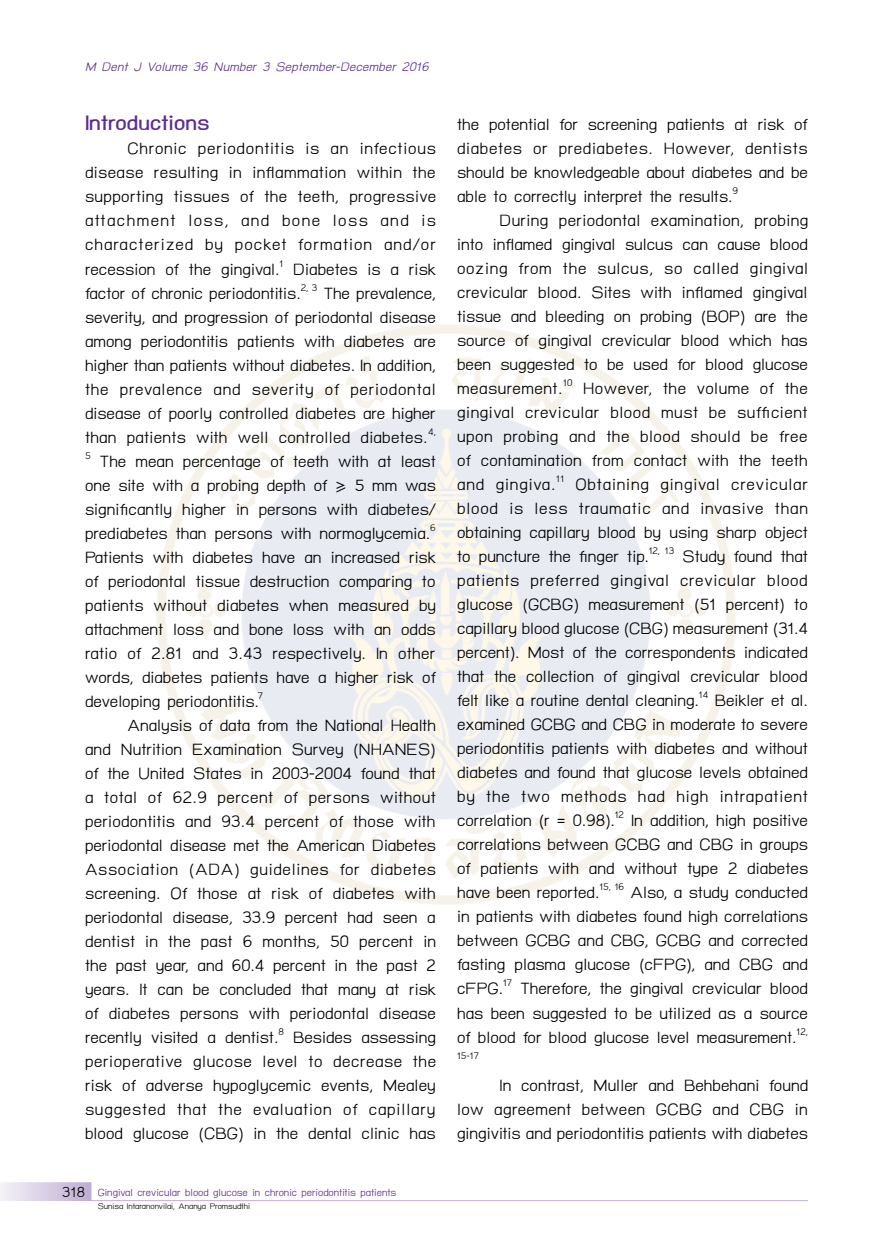
<style>
.page{position:relative;width:893px;height:1251px;background:#fff}
.page>*{position:absolute;margin:0;border:0;box-sizing:border-box;transform-origin:0 0}
.t1{font:700 30px "TH Baijam";color:#5c2d91}
.t2{font:24px/24px "TH Baijam";color:#000;text-align:justify}
.t3{font:italic 18px "TH Baijam";letter-spacing:.015em;color:#5c2d91}
.t4{font:15px "TH Baijam";color:#5c2d91}
.t5{font:13.95px "TH Baijam";color:#000}
.t6{font:12px "TH Baijam";color:#000}
.s1{font-size:21px;color:#000}
</style>
<div class="page">
<svg style="left:0;top:1182px;width:91px;height:18px;background:#dacfe5"></svg>
<hr style="left:91px;top:1199px;width:717px;height:1px;background:#5c2d91">
<p class="t3" style="left:85px;top:57px;width:345px">M Dent J Volume 36 Number 3 September-December 2016</p>
<p class="t1" style="left:85px;top:106px;width:126px">Introductions</p>
<p class="t2" style="left:85px;top:136px;width:353px;text-indent:43px">Chronic periodontitis is an infectious disease resulting in inflammation within the supporting tissues of the teeth, progressive attachment loss, and bone loss and is characterized by pocket formation and/or recession of the gingival.<sup>1</sup> Diabetes is a risk factor of chronic periodontitis.<sup>2,</sup> <sup>3</sup> The prevalence, severity, and progression of periodontal disease among periodontitis patients with diabetes are higher than patients without diabetes. In addition, the prevalence and severity of periodontal disease of poorly controlled diabetes are higher than patients with well controlled diabetes.<sup>4, 5</sup> The mean percentage of teeth with at least one site with a probing depth of ≥ 5 mm was significantly higher in persons with diabetes/ prediabetes than persons with normoglycemia.<sup>6<br></sup>Patients with diabetes have an increased risk of periodontal tissue destruction comparing to patients without diabetes when measured by attachment loss and bone loss with an odds ratio of 2.81 and 3.43 respectively. In other words, diabetes patients have a higher risk of developing periodontitis.<sup>7</sup></p>
<p class="t2" style="left:85px;top:712px;width:353px;text-indent:43px">Analysis of data from the National Health and Nutrition Examination Survey (NHANES) of the United States in 2003-2004 found that a total of 62.9 percent of persons without periodontitis and 93.4 percent of those with periodontal disease met the American Diabetes Association (ADA) guidelines for diabetes screening. Of those at risk of diabetes with periodontal disease, 33.9 percent had seen a dentist in the past 6 months, 50 percent in the past year, and 60.4 percent in the past 2 years. It can be concluded that many at risk of diabetes persons with periodontal disease recently visited a dentist.<sup>8</sup> Besides assessing perioperative glucose level to decrease the risk of adverse hypoglycemic events, Mealey suggested that the evaluation of capillary blood glucose (CBG) in the dental clinic has</p>
<p class="t4" style="left:62px;top:1183px;width:336px"><span class="s1">318</span> Gingival crevicular blood glucose in chronic periodontitis patients</p>
<p class="t6" style="left:98px;top:1199px;width:154px">Sunisa Intaranonvilai, Ananya Promsudthi</p>
<p class="t2" style="left:457px;top:112px;width:352px">the potential for screening patients at risk of diabetes or prediabetes. However, dentists should be knowledgeable about diabetes and be able to correctly interpret the results.<sup>9</sup></p>
<p class="t2" style="left:457px;top:208px;width:353px;text-indent:43px">During periodontal examination, probing into inflamed gingival sulcus can cause blood oozing from the sulcus, so called gingival crevicular blood. Sites with inflamed gingival tissue and bleeding on probing (BOP) are the source of gingival crevicular blood which has been suggested to be used for blood glucose measurement.<sup>10</sup> However, the volume of the gingival crevicular blood must be sufficient upon probing and the blood should be free of contamination from contact with the teeth and gingiva.<sup>11</sup> Obtaining gingival crevicular blood is less traumatic and invasive than obtaining capillary blood by using sharp object to puncture the finger tip.<sup>12,</sup> <sup>13</sup> Study found that patients preferred gingival crevicular blood glucose (GCBG) measurement (51 percent) to capillary blood glucose (CBG) measurement (31.4 percent). Most of the correspondents indicated that the collection of gingival crevicular blood felt like a routine dental cleaning.<sup>14</sup> Beikler et al. examined GCBG and CBG in moderate to severe periodontitis patients with diabetes and without diabetes and found that glucose levels obtained by the two methods had high intrapatient correlation (r = 0.98).<sup>12</sup> In addition, high positive correlations between GCBG and CBG in groups of patients with and without type 2 diabetes have been reported.<sup>15,</sup> <sup>16</sup> Also, a study conducted in patients with diabetes found high correlations between GCBG and CBG, GCBG and corrected fasting plasma glucose (cFPG), and CBG and cFPG.<sup>17</sup> Therefore, the gingival crevicular blood has been suggested to be utilized as a source of blood for blood glucose level measurement.<sup>12,</sup></p>
<p class="t5" style="left:457px;top:1047px;width:23px">15-17</p>
<p class="t2" style="left:457px;top:1072px;width:353px;text-indent:43px">In contrast, Muller and Behbehani found low agreement between GCBG and CBG in gingivitis and periodontitis patients with diabetes</p>
</div>
